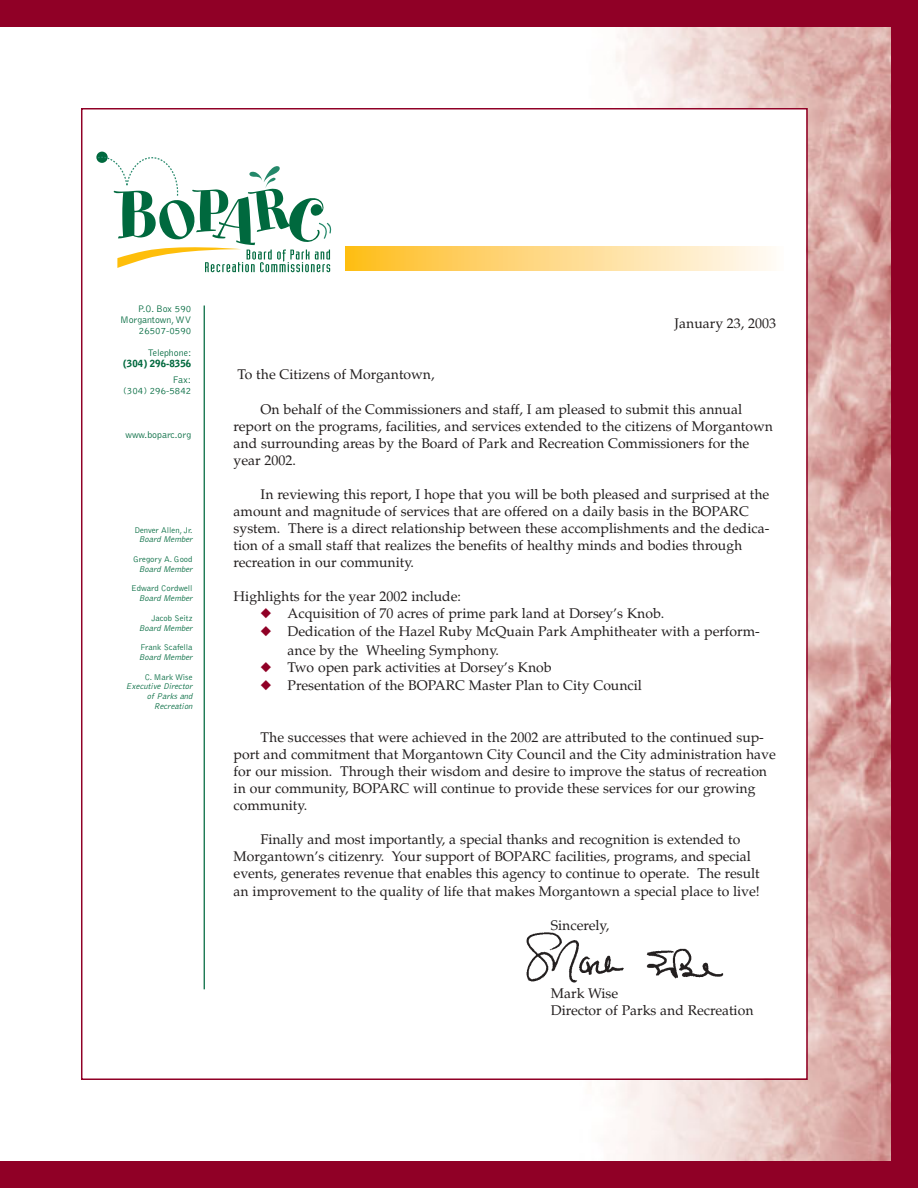
<style>
.page{position:relative;width:918px;height:1188px;background:#900026}
.page>*{position:absolute;margin:0;border:0;box-sizing:border-box;transform-origin:0 0}
.t1{font:13.95px/17.1px "Palatino";color:#231f1f}
.t2{font:300 9.75px/11.1px "Bell Gothic";color:#00693e;text-align:right}
.t3{font:900 9.75px "Bell Gothic";color:#00693e}
.t4{font:italic 300 8.55px/9.8px "Bell Gothic";color:#00693e;text-align:right}
.t5{font:300 8.55px "Bell Gothic";color:#00693e}
.s1{color:#900026}
</style>
<div class="page">
<div style="left:0;top:27px;width:891px;height:1134px;background:#fff"></div>
<img style="left:616px;top:27px;width:275px;height:1134px">
<div style="left:82px;top:110px;width:724px;height:968px;background:#fff"></div>
<hr style="left:204px;top:306px;width:1px;height:683px;background:#00693e">
<div style="left:96px;top:152px;width:12px;height:11px;background:#00693e;border-radius:50%"></div>
<svg style="left:98px;top:157px;width:233px;height:115px"></svg>
<img style="left:345px;top:246px;width:429px;height:25px">
<img style="left:526px;top:932px;width:198px;height:51px">
<p class="t2" style="left:120px;top:304px;width:73px">P.O. Box 590<br>Morgantown, WV<br>26507-0590</p>
<p class="t2" style="left:148px;top:348px;width:45px">Telephone:</p>
<p class="t3" style="left:123px;top:360px;width:70px">(304) 296-8356</p>
<p class="t2" style="left:123px;top:375px;width:70px">Fax:<br>(304) 296-5842</p>
<p class="t2" style="left:126px;top:430px;width:67px">www.boparc.org</p>
<p class="t5" style="left:134px;top:526px;width:60px">Denver Allen, Jr.</p>
<p class="t4" style="left:139px;top:535px;width:57px">Board Member</p>
<p class="t5" style="left:133px;top:556px;width:61px">Gregory A. Good</p>
<p class="t4" style="left:139px;top:565px;width:57px">Board Member</p>
<p class="t5" style="left:131px;top:585px;width:63px">Edward Cordwell</p>
<p class="t4" style="left:139px;top:594px;width:57px">Board Member</p>
<p class="t5" style="left:152px;top:615px;width:42px">Jacob Seitz</p>
<p class="t4" style="left:139px;top:623px;width:57px">Board Member</p>
<p class="t5" style="left:140px;top:644px;width:54px">Frank Scafella</p>
<p class="t4" style="left:139px;top:653px;width:57px">Board Member</p>
<p class="t5" style="left:145px;top:673px;width:49px">C. Mark Wise</p>
<p class="t4" style="left:126px;top:682px;width:70px">Executive Director of Parks and<br>Recreation</p>
<p class="t1" style="left:675px;top:317px;width:103px">January 23, 2003</p>
<p class="t1" style="left:238px;top:368px;width:199px">To the Citizens of Morgantown,</p>
<p class="t1" style="left:234px;top:402px;width:541px;text-indent:27px">On behalf of the Commissioners and staff, I am pleased to submit this annual report on the programs, facilities, and services extended to the citizens of Morgantown and surrounding areas by the Board of Park and Recreation Commissioners for the year 2002.</p>
<p class="t1" style="left:234px;top:487px;width:537px;text-indent:27px">In reviewing this report, I hope that you will be both pleased and surprised at the amount and magnitude of services that are offered on a daily basis in the BOPARC system. There is a direct relationship between these accomplishments and the dedica&shy;tion of a small staff that realizes the benefits of healthy minds and bodies through recreation in our community.</p>
<p class="t1" style="left:234px;top:590px;width:229px">Highlights for the year 2002 include:</p>
<p class="t1" style="left:261px;top:607px;width:405px"><span class="s1">◆</span> Acquisition of 70 acres of prime park land at Dorsey’s Knob.</p>
<p class="t1" style="left:288px;top:624px;width:474px;line-height:18.1px;text-indent:-27px"><span class="s1">◆</span> Dedication of the Hazel Ruby McQuain Park Amphitheater with a perform&shy;ance by the Wheeling Symphony.</p>
<p class="t1" style="left:261px;top:660px;width:292px"><span class="s1">◆</span> Two open park activities at Dorsey’s Knob</p>
<p class="t1" style="left:261px;top:678px;width:383px"><span class="s1">◆</span> Presentation of the BOPARC Master Plan to City Council</p>
<p class="t1" style="left:234px;top:730px;width:544px;text-indent:27px">The successes that were achieved in the 2002 are attributed to the continued sup&shy;port and commitment that Morgantown City Council and the City administration have for our mission. Through their wisdom and desire to improve the status of recreation in our community, BOPARC will continue to provide these services for our growing community.</p>
<p class="t1" style="left:234px;top:833px;width:528px;text-indent:27px">Finally and most importantly, a special thanks and recognition is extended to Morgantown’s citizenry. Your support of BOPARC facilities, programs, and special events, generates revenue that enables this agency to continue to operate. The result an improvement to the quality of life that makes Morgantown a special place to live!</p>
<p class="t1" style="left:551px;top:918px;width:60px">Sincerely,</p>
<p class="t1" style="left:551px;top:986px;width:204px">Mark Wise<br>Director of Parks and Recreation</p>
</div>
